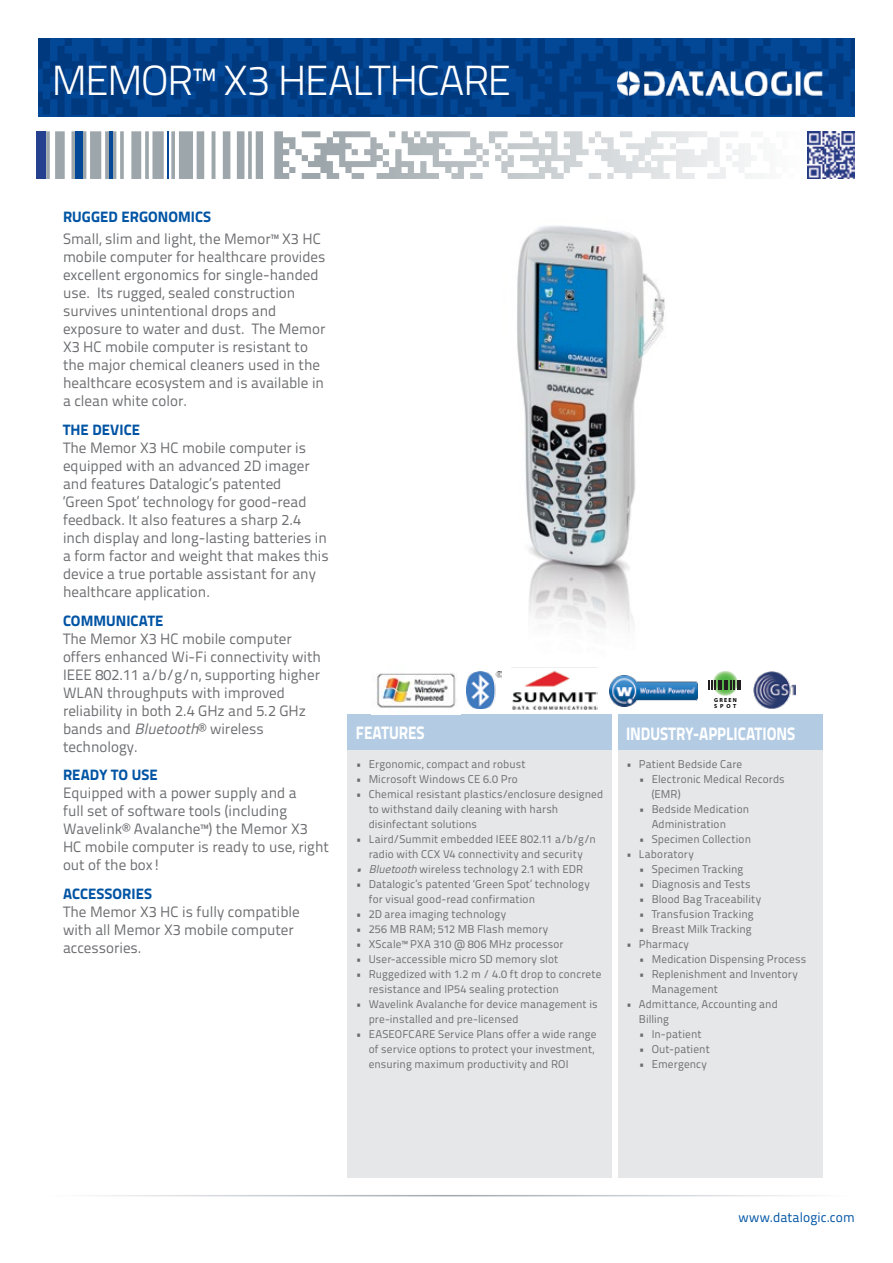
<style>
.page{position:relative;width:893px;height:1263px;background:#fff}
.page>*{position:absolute;margin:0;border:0;box-sizing:border-box;transform-origin:0 0}
.t1{font:300 42px "Titillium Text 22 L";letter-spacing:-.035em;color:#fff}
.t2{font:800 18px "Titillium Text 22 L";letter-spacing:-.005em;color:#fff;scale:.85 1}
.t3{font:15px/18px "Titillium Text 22 L";color:#6d6e71}
.t4{font:800 15px "Titillium Text 22 L";letter-spacing:.005em;color:#0054a4}
.t5{font:13.5px "Titillium Text 22 L";letter-spacing:.005em;color:#0054a4}
.t6{font:11.25px/15px "Titillium Text 22 L";letter-spacing:.01em;color:#6d6e71}
.t7{font:700 5.85px/5.8px "Myriad Pro";letter-spacing:.2em;color:#000}
.s1{font-family:"Titillium Text L";font-style:italic}
</style>
<div class="page">
<svg style="left:38px;top:38px;width:817px;height:79px;background:#023f89"></svg>
<svg style="left:302px;top:131px;width:453px;height:48px"></svg>
<hr style="left:167px;top:131px;width:2px;height:48px;background:#034797">
<div style="left:75px;top:131px;width:7px;height:48px;background:#034797"></div>
<hr style="left:109px;top:131px;width:4px;height:48px;background:#034797">
<div style="left:37px;top:131px;width:9px;height:48px;background:#25408f"></div>
<hr style="left:45px;top:1195px;width:803px;height:1px;background:#9da3aa">
<div style="left:348px;top:714px;width:264px;height:36px;background:#b3cce4"></div>
<div style="left:618px;top:714px;width:204px;height:36px;background:#b3cce4"></div>
<div style="left:348px;top:750px;width:264px;height:428px;background:#e6e7e8"></div>
<div style="left:618px;top:750px;width:204px;height:428px;background:#e6e7e8"></div>
<img style="left:618px;top:72px;width:204px;height:23px">
<img style="left:807px;top:131px;width:48px;height:48px">
<img style="left:467px;top:672px;width:34px;height:37px">
<svg style="left:712px;top:670px;width:26px;height:26px"></svg>
<svg style="left:709px;top:680px;width:32px;height:9px"></svg>
<img style="left:609px;top:676px;width:88px;height:30px">
<img style="left:753px;top:671px;width:42px;height:38px">
<img style="left:512px;top:671px;width:85px;height:39px">
<img style="left:376px;top:673px;width:80px;height:35px">
<img style="left:517px;top:226px;width:148px;height:403px">
<h1 class="t1" style="left:51px;top:50px;width:461px">MEMOR™ X3 HEALTHCARE</h1>
<h3 class="t4" style="left:63px;top:205px;width:150px">RUGGED ERGONOMICS</h3>
<p class="t3" style="left:63px;top:229px;width:264px">Small, slim and light, the Memor™ X3 HC mobile computer for healthcare provides excellent ergonomics for single-handed use. Its rugged, sealed construction survives unintentional drops and exposure to water and dust. The Memor X3 HC mobile computer is resistant to the major chemical cleaners used in the healthcare ecosystem and is available in a clean white color.</p>
<h3 class="t4" style="left:63px;top:418px;width:79px">THE DEVICE</h3>
<p class="t3" style="left:63px;top:438px;width:267px">The Memor X3 HC mobile computer is equipped with an advanced 2D imager and features Datalogic’s patented<br>‘Green Spot’ technology for good-read feedback. It also features a sharp 2.4 inch display and long-lasting batteries in a form factor and weight that makes this device a true portable assistant for any healthcare application.</p>
<h3 class="t4" style="left:63px;top:608px;width:102px">COMMUNICATE</h3>
<h3 class="t3" style="left:63px;top:628px;width:259px">The Memor X3 HC mobile computer offers enhanced Wi-Fi connectivity with<br>IEEE 802.11 a/b/g/n, supporting higher<br>WLAN throughputs with improved reliability in both 2.4 GHz and 5.2 GHz bands and <span class="s1">Bluetooth</span>® wireless technology.</h3>
<h3 class="t4" style="left:63px;top:763px;width:96px">READY TO USE</h3>
<h3 class="t3" style="left:63px;top:783px;width:267px">Equipped with a power supply and a<br>full set of software tools (including<br>Wavelink® Avalanche™) the Memor X3<br>HC mobile computer is ready to use, right out of the box!</h3>
<h3 class="t4" style="left:63px;top:882px;width:91px">ACCESSORIES</h3>
<h3 class="t3" style="left:63px;top:902px;width:238px">The Memor X3 HC is fully compatible with all Memor X3 mobile computer accessories.</h3>
<p class="t7" style="left:714px;top:697px;width:24px">GREEN<br>SPOT</p>
<h2 class="t2" style="left:356px;top:719px;width:82px">FEATURES</h2>
<h2 class="t2" style="left:626px;top:719px;width:200px">INDUSTRY-APPLICATIONS</h2>
<p class="t6" style="left:356px;top:756px;width:171px">• Ergonomic, compact and robust</p>
<p class="t6" style="left:356px;top:771px;width:163px">• Microsoft Windows CE 6.0 Pro</p>
<p class="t6" style="left:369px;top:786px;width:236px;text-indent:-13px">• Chemical resistant plastics/enclosure designed to withstand daily cleaning with harsh disinfectant solutions</p>
<p class="t6" style="left:356px;top:831px;width:241px;text-align:center">• Laird/Summit embedded IEEE 802.11 a/b/g/n radio with CCX V4 connectivity and security</p>
<p class="t6" style="left:356px;top:861px;width:229px"><span class="s1">• Bluetooth</span> wireless technology 2.1 with EDR</p>
<p class="t6" style="left:369px;top:876px;width:223px;text-indent:-13px">• Datalogic’s patented ‘Green Spot’ technology for visual good-read confirmation</p>
<p class="t6" style="left:356px;top:906px;width:152px">• 2D area imaging technology</p>
<p class="t6" style="left:356px;top:921px;width:194px">• 256 MB RAM; 512 MB Flash memory</p>
<p class="t6" style="left:356px;top:936px;width:209px">• XScale™ PXA 310 @ 806 MHz processor</p>
<p class="t6" style="left:356px;top:951px;width:204px">• User-accessible micro SD memory slot</p>
<p class="t6" style="left:369px;top:966px;width:234px;text-indent:-13px">• Ruggedized with 1.2 m / 4.0 ft drop to concrete resistance and IP54 sealing protection</p>
<p class="t6" style="left:369px;top:996px;width:230px;text-indent:-13px">• Wavelink Avalanche for device management is pre-installed and pre-licensed</p>
<p class="t6" style="left:369px;top:1026px;width:229px;text-indent:-13px">• EASEOFCARE Service Plans offer a wide range of service options to protect your investment, ensuring maximum productivity and ROI</p>
<p class="t6" style="left:626px;top:756px;width:118px">• Patient Bedside Care</p>
<p class="t6" style="left:652px;top:771px;width:134px;text-indent:-13px">• Electronic Medical Records (EMR)</p>
<p class="t6" style="left:652px;top:801px;width:99px;text-indent:-13px">• Bedside Medication<br>Administration</p>
<p class="t6" style="left:639px;top:831px;width:114px">• Specimen Collection</p>
<p class="t6" style="left:626px;top:846px;width:69px">• Laboratory</p>
<p class="t6" style="left:639px;top:861px;width:106px">• Specimen Tracking</p>
<p class="t6" style="left:639px;top:876px;width:113px">• Diagnosis and Tests</p>
<p class="t6" style="left:639px;top:891px;width:124px">• Blood Bag Traceability</p>
<p class="t6" style="left:639px;top:906px;width:116px">• Transfusion Tracking</p>
<p class="t6" style="left:639px;top:921px;width:114px">• Breast Milk Tracking</p>
<p class="t6" style="left:626px;top:936px;width:64px">• Pharmacy</p>
<p class="t6" style="left:639px;top:951px;width:169px">• Medication Dispensing Process</p>
<p class="t6" style="left:652px;top:966px;width:148px;text-indent:-13px">• Replenishment and Inventory<br>Management</p>
<p class="t6" style="left:639px;top:996px;width:140px;text-indent:-13px">• Admittance, Accounting and<br>Billing</p>
<p class="t6" style="left:639px;top:1026px;width:64px">• In-patient</p>
<p class="t6" style="left:639px;top:1041px;width:72px">• Out-patient</p>
<p class="t6" style="left:639px;top:1056px;width:70px">• Emergency</p>
<p class="t5" style="left:738px;top:1207px;width:118px">www.datalogic.com</p>
</div>
